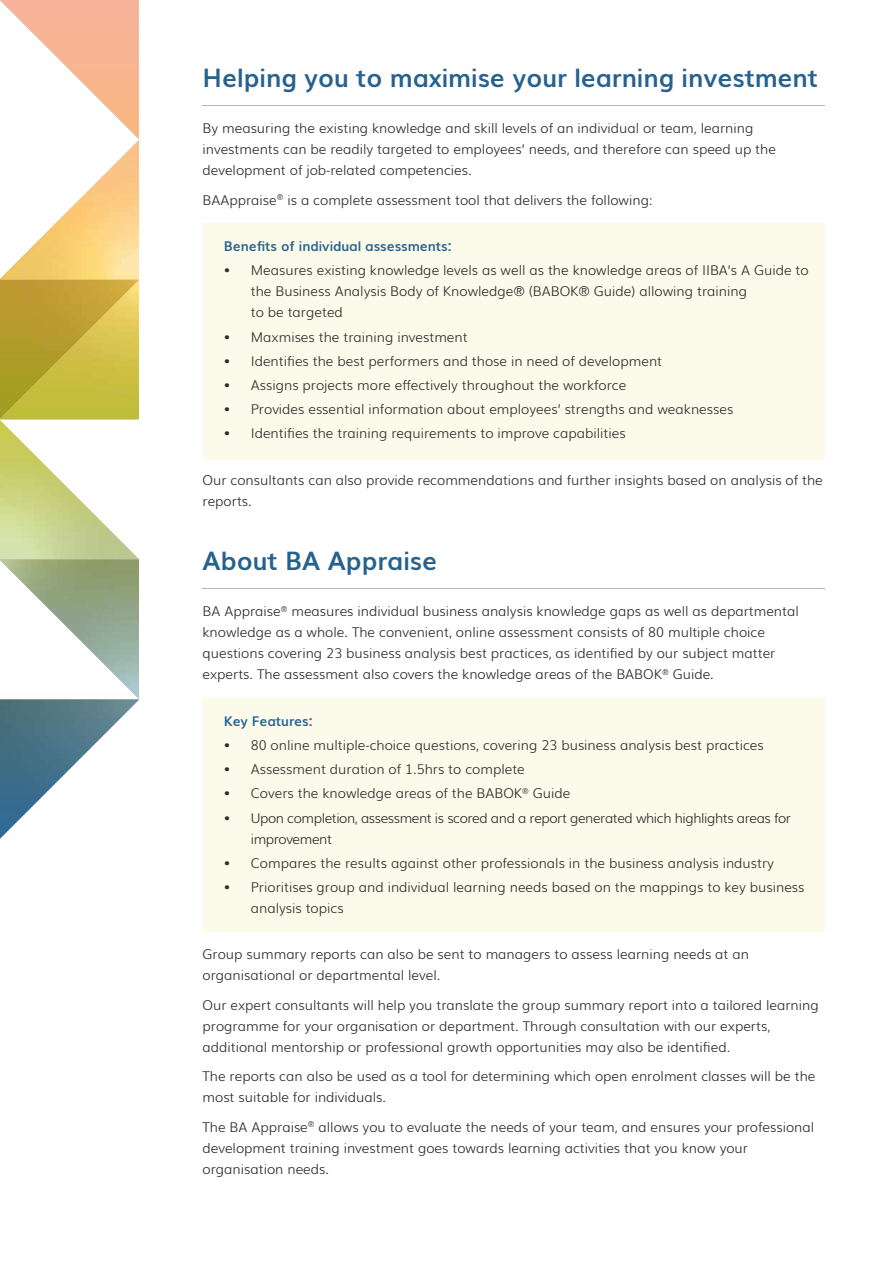
<style>
.page{position:relative;width:893px;height:1263px;background:#fff}
.page>*{position:absolute;margin:0;border:0;box-sizing:border-box;transform-origin:0 0}
.t1{font:700 25.5px "Muli";color:#27628e}
.t2{font:300 13.5px/21px "Muli";color:#2f2c2a}
.t3{font:300 13.5px/21px "Muli";letter-spacing:-.03em;color:#2f2c2a}
.t4{font:700 13.5px "Muli";color:#27628e}
</style>
<div class="page">
<div style="left:203px;top:223px;width:622px;height:236px;background:#fcfbeb"></div>
<div style="left:203px;top:698px;width:622px;height:234px;background:#fcfbeb"></div>
<hr style="left:203px;top:105px;width:622px;height:1px;background:#b0b7c0">
<hr style="left:203px;top:588px;width:622px;height:1px;background:#b0b7c0">
<svg style="left:0;top:0;width:139px;height:839px"></svg>
<img style="left:80px;top:559px;width:59px;height:140px">
<img style="left:0;top:699px;width:139px;height:99px">
<img style="left:2px;top:600px;width:78px;height:74px">
<img style="left:40px;top:562px;width:74px;height:78px">
<h1 class="t1" style="left:203px;top:57px;width:617px">Helping you to maximise your learning investment</h1>
<p class="t2" style="left:203px;top:117px;width:575px">By measuring the existing knowledge and skill levels of an individual or team, learning investments can be readily targeted to employees’ needs, and therefore can speed up the development of job-related competencies.</p>
<p class="t2" style="left:203px;top:188px;width:451px">BAAppraise<sup>®</sup> is a complete assessment tool that delivers the following:</p>
<p class="t4" style="left:224px;top:236px;width:229px">Benefits of individual assessments:</p>
<p class="t2" style="left:251px;top:259px;width:559px;text-indent:-27px">• Measures existing knowledge levels as well as the knowledge areas of IIBA’s A Guide to the Business Analysis Body of Knowledge® (BABOK® Guide) allowing training<br>to be targeted</p>
<p class="t2" style="left:224px;top:325px;width:245px">• Maxmises the training investment</p>
<p class="t2" style="left:224px;top:349px;width:440px">• Identifies the best performers and those in need of development</p>
<p class="t2" style="left:224px;top:374px;width:404px">• Assigns projects more effectively throughout the workforce</p>
<p class="t2" style="left:224px;top:398px;width:511px">• Provides essential information about employees’ strengths and weaknesses</p>
<p class="t2" style="left:224px;top:422px;width:403px">• Identifies the training requirements to improve capabilities</p>
<p class="t2" style="left:203px;top:469px;width:622px">Our consultants can also provide recommendations and further insights based on analysis of the reports.</p>
<h1 class="t1" style="left:203px;top:540px;width:236px">About BA Appraise</h1>
<p class="t2" style="left:203px;top:600px;width:598px">BA Appraise<sup>®</sup> measures individual business analysis knowledge gaps as well as departmental knowledge as a whole. The convenient, online assessment consists of 80 multiple choice questions covering 23 business analysis best practices, as identified by our subject matter experts. The assessment also covers the knowledge areas of the BABOK<sup>®</sup> Guide.</p>
<p class="t4" style="left:224px;top:710px;width:90px">Key Features:</p>
<p class="t2" style="left:224px;top:733px;width:541px">• 80 online multiple-choice questions, covering 23 business analysis best practices</p>
<p class="t2" style="left:224px;top:758px;width:303px">• Assessment duration of 1.5hrs to complete</p>
<p class="t2" style="left:224px;top:782px;width:348px">• Covers the knowledge areas of the BABOK<sup>®</sup> Guide</p>
<p class="t3" style="left:251px;top:806px;width:542px;text-indent:-27px">• Upon completion, assessment is scored and a report generated which highlights areas for improvement</p>
<p class="t2" style="left:224px;top:851px;width:552px">• Compares the results against other professionals in the business analysis industry</p>
<p class="t2" style="left:251px;top:875px;width:555px;text-indent:-27px">• Prioritises group and individual learning needs based on the mappings to key business analysis topics</p>
<p class="t2" style="left:203px;top:943px;width:548px">Group summary reports can also be sent to managers to assess learning needs at an organisational or departmental level.</p>
<p class="t2" style="left:203px;top:993px;width:618px">Our expert consultants will help you translate the group summary report into a tailored learning programme for your organisation or department. Through consultation with our experts, additional mentorship or professional growth opportunities may also be identified.</p>
<p class="t2" style="left:203px;top:1065px;width:614px">The reports can also be used as a tool for determining which open enrolment classes will be the most suitable for individuals.</p>
<p class="t2" style="left:203px;top:1115px;width:613px">The BA Appraise<sup>®</sup> allows you to evaluate the needs of your team, and ensures your professional development training investment goes towards learning activities that you know your organisation needs.</p>
</div>
